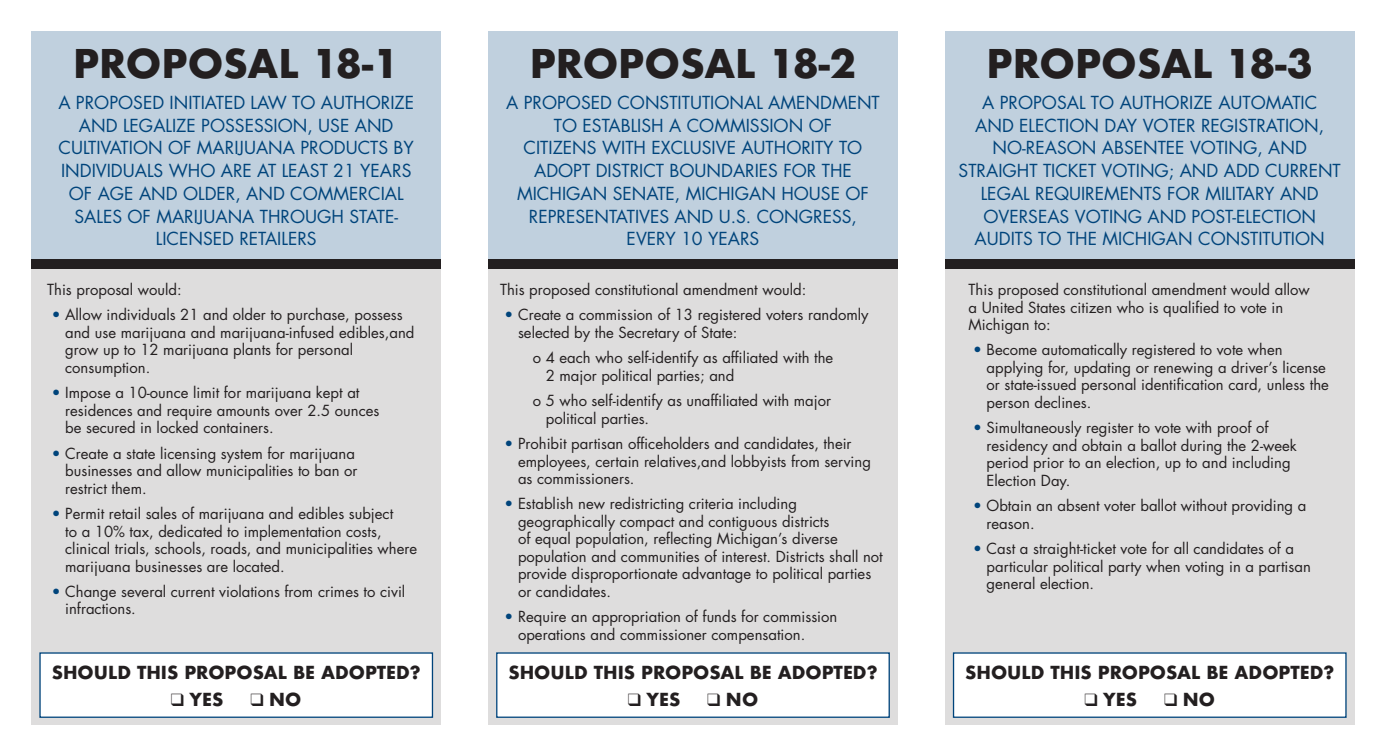
<style>
.page{position:relative;width:1386px;height:756px;background:#fff}
.page>*{position:absolute;margin:0;border:0;box-sizing:border-box;transform-origin:0 0}
.t1{font:700 38.5px "Futura";color:#231f20}
.t2{font:17.5px/22.8px "Futura";color:#00447b;text-align:center}
.t3{font:700 17.5px "Futura";color:#231f20}
.t4{font:14.88px/17.5px "Futura";color:#231f20}
.s1{color:#00447b}
</style>
<div class="page">
<div style="left:32px;top:264px;width:409px;height:460px;background:#dedddd"></div>
<div style="left:40px;top:653px;width:392px;height:64px;background:#fff"></div>
<div style="left:39px;top:652px;width:394px;height:66px;border:1px solid #00447b"></div>
<div style="left:32px;top:32px;width:409px;height:232px;background:#c0d0de"></div>
<div style="left:32px;top:259px;width:409px;height:10px;background:#231f20"></div>
<div style="left:488px;top:264px;width:410px;height:460px;background:#dedddd"></div>
<div style="left:497px;top:653px;width:392px;height:64px;background:#fff"></div>
<div style="left:496px;top:652px;width:394px;height:66px;border:1px solid #00447b"></div>
<div style="left:488px;top:32px;width:410px;height:232px;background:#c0d0de"></div>
<div style="left:488px;top:259px;width:410px;height:10px;background:#231f20"></div>
<div style="left:945px;top:264px;width:409px;height:460px;background:#dedddd"></div>
<div style="left:954px;top:653px;width:392px;height:64px;background:#fff"></div>
<div style="left:953px;top:652px;width:394px;height:66px;border:1px solid #00447b"></div>
<div style="left:945px;top:32px;width:409px;height:232px;background:#c0d0de"></div>
<div style="left:945px;top:259px;width:409px;height:10px;background:#231f20"></div>
<p class="t1" style="left:73px;top:36px;width:328px">PROPOSAL 18-1</p>
<p class="t2" style="left:58px;top:91px;width:357px">A PROPOSED INITIATED LAW TO AUTHORIZE AND LEGALIZE POSSESSION, USE AND CULTIVATION OF MARIJUANA PRODUCTS BY INDIVIDUALS WHO ARE AT LEAST 21 YEARS OF AGE AND OLDER, AND COMMERCIAL SALES OF MARIJUANA THROUGH STATE-LICENSED RETAILERS</p>
<p class="t4" style="left:47px;top:281px;width:136px">This proposal would:</p>
<p class="t4" style="left:65px;top:306px;width:351px;text-indent:-13px"><span class="s1">•</span> Allow individuals 21 and older to purchase, possess and use marijuana and marijuana-infused edibles,and grow up to 12 marijuana plants for personal consumption.</p>
<p class="t4" style="left:65px;top:384px;width:316px;text-indent:-13px"><span class="s1">•</span> Impose a 10-ounce limit for marijuana kept at residences and require amounts over 2.5 ounces be secured in locked containers.</p>
<p class="t4" style="left:65px;top:445px;width:294px;text-indent:-13px"><span class="s1">•</span> Create a state licensing system for marijuana businesses and allow municipalities to ban or restrict them.</p>
<p class="t4" style="left:65px;top:505px;width:354px;text-indent:-13px"><span class="s1">•</span> Permit retail sales of marijuana and edibles subject<br>to a 10% tax, dedicated to implementation costs, clinical trials, schools, roads, and municipalities where marijuana businesses are located.</p>
<p class="t4" style="left:65px;top:583px;width:342px;text-indent:-13px"><span class="s1">•</span> Change several current violations from crimes to civil infractions.</p>
<p class="t3" style="left:52px;top:660px;width:371px">SHOULD THIS PROPOSAL BE ADOPTED?</p>
<p class="t3" style="left:171px;top:687px;width:54px">❑ YES</p>
<p class="t3" style="left:251px;top:687px;width:52px">❑ NO</p>
<p class="t1" style="left:530px;top:36px;width:328px">PROPOSAL 18-2</p>
<p class="t2" style="left:506px;top:91px;width:375px">A PROPOSED CONSTITUTIONAL AMENDMENT<br>TO ESTABLISH A COMMISSION OF<br>CITIZENS WITH EXCLUSIVE AUTHORITY TO<br>ADOPT DISTRICT BOUNDARIES FOR THE<br>MICHIGAN SENATE, MICHIGAN HOUSE OF<br>REPRESENTATIVES AND U.S. CONGRESS,<br>EVERY 10 YEARS</p>
<p class="t4" style="left:500px;top:281px;width:308px">This proposed constitutional amendment would:</p>
<p class="t4" style="left:518px;top:306px;width:352px;text-indent:-13px"><span class="s1">•</span> Create a commission of 13 registered voters randomly selected by the Secretary of State:</p>
<p class="t4" style="left:546px;top:349px;width:289px;text-indent:-13px">o 4 each who self-identify as affiliated with the<br>2 major political parties; and</p>
<p class="t4" style="left:546px;top:392px;width:287px;text-indent:-13px">o 5 who self-identify as unaffiliated with major political parties.</p>
<p class="t4" style="left:518px;top:435px;width:354px;text-indent:-13px"><span class="s1">•</span> Prohibit partisan officeholders and candidates, their employees, certain relatives,and lobbyists from serving as commissioners.</p>
<p class="t4" style="left:518px;top:495px;width:366px;text-indent:-13px"><span class="s1">•</span> Establish new redistricting criteria including geographically compact and contiguous districts<br>of equal population, reflecting Michigan’s diverse population and communities of interest. Districts shall not provide disproportionate advantage to political parties or candidates.</p>
<p class="t4" style="left:518px;top:608px;width:321px;text-indent:-13px"><span class="s1">•</span> Require an appropriation of funds for commission operations and commissioner compensation.</p>
<p class="t3" style="left:508px;top:660px;width:371px">SHOULD THIS PROPOSAL BE ADOPTED?</p>
<p class="t3" style="left:628px;top:687px;width:54px">❑ YES</p>
<p class="t3" style="left:707px;top:687px;width:52px">❑ NO</p>
<p class="t1" style="left:987px;top:36px;width:328px">PROPOSAL 18-3</p>
<p class="t2" style="left:959px;top:91px;width:384px">A PROPOSAL TO AUTHORIZE AUTOMATIC<br>AND ELECTION DAY VOTER REGISTRATION, NO-REASON ABSENTEE VOTING, AND STRAIGHT TICKET VOTING; AND ADD CURRENT LEGAL REQUIREMENTS FOR MILITARY AND OVERSEAS VOTING AND POST-ELECTION AUDITS TO THE MICHIGAN CONSTITUTION</p>
<p class="t4" style="left:969px;top:281px;width:343px">This proposed constitutional amendment would allow a United States citizen who is qualified to vote in<br>Michigan to:</p>
<p class="t4" style="left:987px;top:341px;width:344px;text-indent:-13px"><span class="s1">•</span> Become automatically registered to vote when applying for, updating or renewing a driver’s license or state-issued personal identification card, unless the person declines.</p>
<p class="t4" style="left:987px;top:419px;width:312px;text-indent:-13px"><span class="s1">•</span> Simultaneously register to vote with proof of residency and obtain a ballot during the 2-week period prior to an election, up to and including Election Day.</p>
<p class="t4" style="left:987px;top:497px;width:321px;text-indent:-13px"><span class="s1">•</span> Obtain an absent voter ballot without providing a reason.</p>
<p class="t4" style="left:987px;top:540px;width:326px;text-indent:-13px"><span class="s1">•</span> Cast a straight-ticket vote for all candidates of a particular political party when voting in a partisan general election.</p>
<p class="t3" style="left:965px;top:660px;width:371px">SHOULD THIS PROPOSAL BE ADOPTED?</p>
<p class="t3" style="left:1084px;top:687px;width:54px">❑ YES</p>
<p class="t3" style="left:1164px;top:687px;width:52px">❑ NO</p>
</div>
